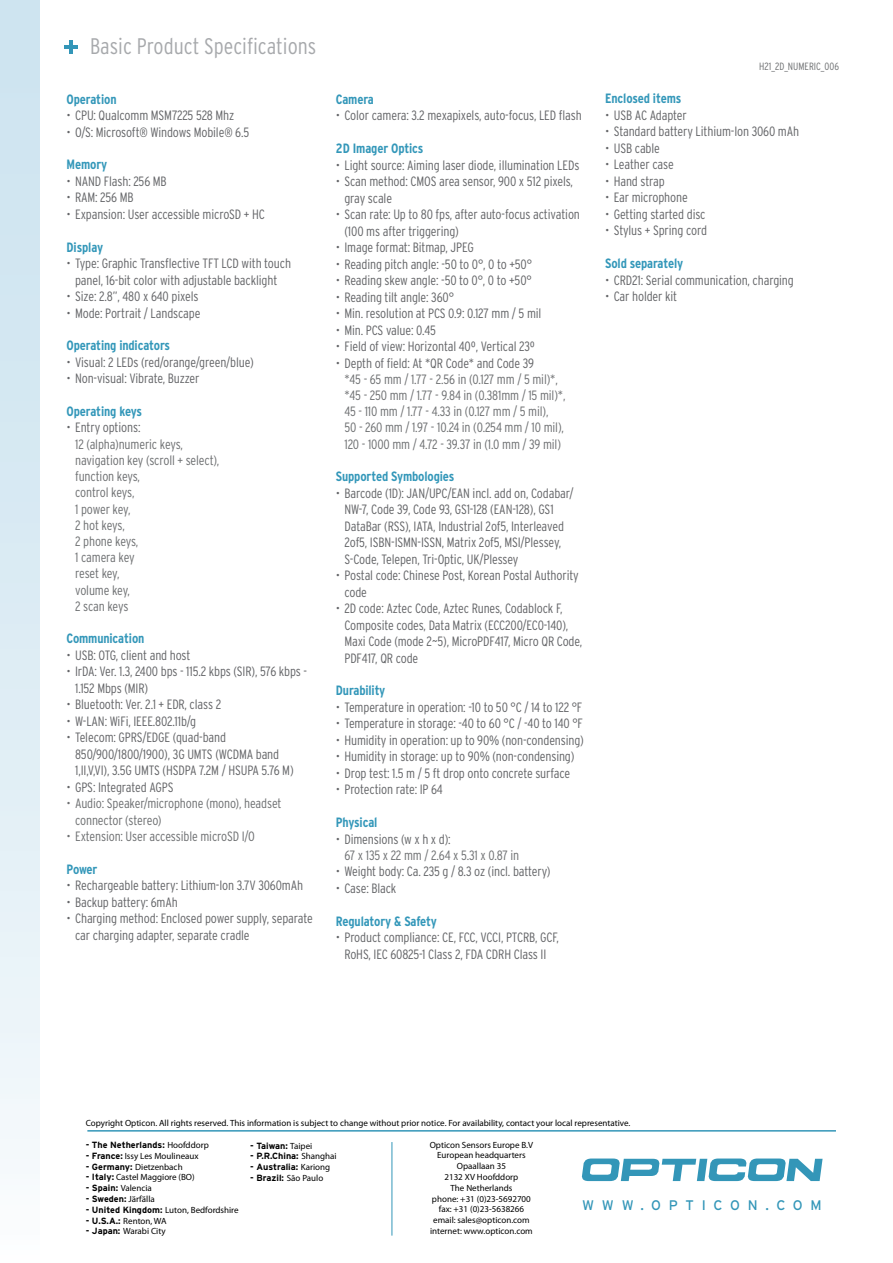
<style>
.page{position:relative;width:893px;height:1263px;background:#fff}
.page>*{position:absolute;margin:0;border:0;box-sizing:border-box;transform-origin:0 0}
.t1{font:300 condensed 22.5px "Interstate";color:#a7a9ac}
.t2{font:13.95px "Interstate";letter-spacing:.56em;color:#3396b8}
.t3{font:300 condensed 13.5px/16.5px "Interstate";letter-spacing:-.01em;color:#636467}
.t4{font:300 condensed 13.5px/16.2px "Interstate";letter-spacing:-.01em;color:#6d6f71}
.t5{font:700 condensed 13.5px "Interstate";letter-spacing:-.01em;color:#3397b9}
.t6{font:300 condensed 10.5px "Interstate";color:#6d6f71}
.t7{font:9px/10.8px "Myriad Pro";color:#000;text-align:center}
.t8{font:700 9px "Interstate";color:#000}
.s1{font-family:"Myriad Pro";font-weight:400}
.s2{font-family:"Interstate";font-weight:700}
</style>
<div class="page">
<div style="left:0;top:0;width:40px;height:1263px;background:linear-gradient(to bottom,#c8e1ee,#f6fafc)"></div>
<hr style="left:65px;top:45px;width:13px;height:4px;background:#3396b8">
<hr style="left:70px;top:40px;width:3px;height:14px;background:#3396b8">
<hr style="left:87px;top:1130px;width:749px;height:1px;background:#3396b8">
<hr style="left:392px;top:1142px;width:1px;height:93px;background:#3396b8">
<svg style="left:581px;top:1158px;width:242px;height:23px"></svg>
<h1 class="t1" style="left:90px;top:33px;width:228px">Basic Product Specifications</h1>
<p class="t5" style="left:67px;top:91px;width:51px">Operation</p>
<p class="t3" style="left:67px;top:107px;width:169px">• CPU: Qualcomm MSM7225 528 Mhz</p>
<p class="t3" style="left:67px;top:124px;width:184px">• O/S: Microsoft® Windows Mobile® 6.5</p>
<p class="t5" style="left:67px;top:157px;width:42px">Memory</p>
<p class="t3" style="left:67px;top:173px;width:102px">• NAND Flash: 256 MB</p>
<p class="t3" style="left:67px;top:189px;width:69px">• RAM: 256 MB</p>
<p class="t3" style="left:67px;top:206px;width:200px">• Expansion: User accessible microSD + HC</p>
<p class="t5" style="left:67px;top:239px;width:38px">Display</p>
<p class="t3" style="left:67px;top:255px;width:226px;text-align:center">• Type: Graphic Transflective TFT LCD with touch panel, 16-bit color with adjustable backlight</p>
<p class="t3" style="left:67px;top:288px;width:133px">• Size: 2.8”, 480 x 640 pixels</p>
<p class="t3" style="left:67px;top:304px;width:135px">• Mode: Portrait / Landscape</p>
<p class="t5" style="left:67px;top:338px;width:105px">Operating indicators</p>
<p class="t3" style="left:67px;top:354px;width:189px">• Visual: 2 LEDs (red/orange/green/blue)</p>
<p class="t3" style="left:67px;top:370px;width:134px">• Non-visual: Vibrate, Buzzer</p>
<p class="t5" style="left:67px;top:404px;width:77px">Operating keys</p>
<p class="t3" style="left:67px;top:419px;width:75px">• Entry options:</p>
<p class="t4" style="left:75px;top:436px;width:146px">12 (alpha)numeric keys, navigation key (scroll + select), function keys,<br>control keys,<br>1 power key,<br>2 hot keys,<br>2 phone keys,<br>1 camera key<br>reset key,<br>volume key,<br>2 scan keys</p>
<p class="t5" style="left:67px;top:631px;width:79px">Communication</p>
<p class="t3" style="left:67px;top:647px;width:125px">• USB: OTG, client and host</p>
<p class="t3" style="left:75px;top:663px;width:233px;text-indent:-9px">• IrDA: Ver. 1.3, 2400 bps - 115.2 kbps (SIR), 576 kbps -<br>1.152 Mbps (MIR)</p>
<p class="t3" style="left:67px;top:696px;width:156px">• Bluetooth: Ver. 2.1 + EDR, class 2</p>
<p class="t3" style="left:67px;top:713px;width:131px">• W-LAN: WiFi, IEEE.802.11b/g</p>
<p class="t3" style="left:75px;top:729px;width:220px;text-indent:-9px">• Telecom: GPRS/EDGE (quad-band<br>850/900/1800/1900), 3G UMTS (WCDMA band<br>1,II,V,VI), 3.5G UMTS (HSDPA 7.2M / HSUPA 5.76 M)</p>
<p class="t3" style="left:67px;top:779px;width:108px">• GPS: Integrated AGPS</p>
<p class="t4" style="left:75px;top:795px;width:208px;text-indent:-9px">• Audio: Speaker/microphone (mono), headset connector (stereo)</p>
<p class="t4" style="left:67px;top:828px;width:190px">• Extension: User accessible microSD I/O</p>
<p class="t5" style="left:67px;top:861px;width:32px">Power</p>
<p class="t3" style="left:67px;top:877px;width:238px">• Rechargeable battery: Lithium-Ion 3.7V 3060mAh</p>
<p class="t3" style="left:67px;top:893px;width:113px">• Backup battery: 6mAh</p>
<p class="t3" style="left:75px;top:910px;width:239px;text-indent:-9px">• Charging method: Enclosed power supply, separate car charging adapter, separate cradle</p>
<p class="t5" style="left:336px;top:91px;width:39px">Camera</p>
<p class="t3" style="left:336px;top:107px;width:247px">• Color camera: 3.2 mexapixels, auto-focus, LED flash</p>
<p class="t5" style="left:336px;top:141px;width:89px">2D Imager Optics</p>
<p class="t3" style="left:336px;top:156px;width:245px">• Light source: Aiming laser diode, illumination LEDs</p>
<p class="t3" style="left:344px;top:173px;width:230px;text-indent:-9px">• Scan method: CMOS area sensor, 900 x 512 pixels, gray scale</p>
<p class="t3" style="left:344px;top:206px;width:237px;text-indent:-9px">• Scan rate: Up to 80 fps, after auto-focus activation (100 ms after triggering)</p>
<p class="t3" style="left:336px;top:239px;width:139px">• Image format: Bitmap, JPEG</p>
<p class="t3" style="left:336px;top:255px;width:198px">• Reading pitch angle: -50 to 0°, 0 to +50°</p>
<p class="t3" style="left:336px;top:272px;width:197px">• Reading skew angle: -50 to 0°, 0 to +50°</p>
<p class="t3" style="left:336px;top:288px;width:120px">• Reading tilt angle: 360°</p>
<p class="t3" style="left:336px;top:305px;width:207px">• Min. resolution at PCS 0.9: 0.127 mm / 5 mil</p>
<p class="t3" style="left:336px;top:321px;width:102px">• Min. PCS value: 0.45</p>
<p class="t3" style="left:336px;top:338px;width:200px">• Field of view: Horizontal 40º, Vertical 23º</p>
<p class="t3" style="left:336px;top:354px;width:200px">• Depth of field: At *QR Code* and Code 39</p>
<p class="t4" style="left:344px;top:371px;width:223px">*45 - 65 mm / 1.77 - 2.56 in (0.127 mm / 5 mil)*, *45 - 250 mm / 1.77 - 9.84 in (0.381mm / 15 mil)*, 45 - 110 mm / 1.77 - 4.33 in (0.127 mm / 5 mil),<br>50 - 260 mm / 1.97 - 10.24 in (0.254 mm / 10 mil), 120 - 1000 mm / 4.72 - 39.37 in (1.0 mm / 39 mil)</p>
<p class="t5" style="left:336px;top:469px;width:120px">Supported Symbologies</p>
<p class="t3" style="left:344px;top:485px;width:231px;text-indent:-9px">• Barcode (1D): JAN/UPC/EAN incl. add on, Codabar/ NW-7, Code 39, Code 93, GS1-128 (EAN-128), GS1<br>DataBar (RSS), IATA, Industrial 2of5, Interleaved 2of5, ISBN-ISMN-ISSN, Matrix 2of5, MSI/Plessey, S-Code, Telepen, Tri-Optic, UK/Plessey</p>
<p class="t3" style="left:344px;top:567px;width:236px;text-indent:-9px">• Postal code: Chinese Post, Korean Postal Authority code</p>
<p class="t3" style="left:344px;top:600px;width:239px;text-indent:-9px">• 2D code: Aztec Code, Aztec Runes, Codablock F, Composite codes, Data Matrix (ECC200/EC0-140), Maxi Code (mode 2~5), MicroPDF417, Micro QR Code, PDF417, QR code</p>
<p class="t5" style="left:336px;top:683px;width:51px">Durability</p>
<p class="t3" style="left:336px;top:699px;width:248px">• Temperature in operation: -10 to 50 °C / 14 to 122 °F</p>
<p class="t3" style="left:336px;top:715px;width:249px">• Temperature in storage: -40 to 60 °C / -40 to 140 °F</p>
<p class="t3" style="left:336px;top:732px;width:250px">• Humidity in operation: up to 90% (non-condensing)</p>
<p class="t3" style="left:336px;top:748px;width:240px">• Humidity in storage: up to 90% (non-condensing)</p>
<p class="t3" style="left:336px;top:765px;width:236px">• Drop test: 1.5 m / 5 ft drop onto concrete surface</p>
<p class="t3" style="left:336px;top:781px;width:108px">• Protection rate: IP 64</p>
<p class="t5" style="left:336px;top:815px;width:43px">Physical</p>
<p class="t3" style="left:336px;top:830px;width:116px">• Dimensions (w x h x d):</p>
<p class="t4" style="left:344px;top:847px;width:176px">67 x 135 x 22 mm / 2.64 x 5.31 x 0.87 in</p>
<p class="t3" style="left:336px;top:863px;width:216px">• Weight body: Ca. 235 g / 8.3 oz (incl. battery)</p>
<p class="t3" style="left:336px;top:880px;width:62px">• Case: Black</p>
<p class="t5" style="left:336px;top:913px;width:102px">Regulatory &amp; Safety</p>
<p class="t3" style="left:336px;top:929px;width:224px;text-align:center">• Product compliance: CE, FCC, VCCI, PTCRB, GCF,<br>RoHS, IEC 60825-1 Class 2, FDA CDRH Class II</p>
<p class="t6" style="left:759px;top:60px;width:81px">H21_2D_NUMERIC_006</p>
<p class="t5" style="left:605px;top:91px;width:78px">Enclosed items</p>
<p class="t3" style="left:605px;top:107px;width:83px">• USB AC Adapter</p>
<p class="t3" style="left:605px;top:123px;width:195px">• Standard battery Lithium-Ion 3060 mAh</p>
<p class="t3" style="left:605px;top:140px;width:56px">• USB cable</p>
<p class="t3" style="left:605px;top:156px;width:70px">• Leather case</p>
<p class="t3" style="left:605px;top:173px;width:61px">• Hand strap</p>
<p class="t3" style="left:605px;top:189px;width:84px">• Ear microphone</p>
<p class="t3" style="left:605px;top:206px;width:102px">• Getting started disc</p>
<p class="t3" style="left:605px;top:222px;width:103px">• Stylus + Spring cord</p>
<p class="t5" style="left:605px;top:256px;width:79px">Sold separately</p>
<p class="t3" style="left:605px;top:272px;width:190px">• CRD21: Serial communication, charging</p>
<p class="t3" style="left:605px;top:288px;width:73px">• Car holder kit</p>
<p class="t7" style="left:86px;top:1118px;width:546px">Copyright Opticon. All rights reserved. This information is subject to change without prior notice. For availability, contact your local representative.</p>
<p class="t8" style="left:86px;top:1140px;width:125px">- The Netherlands: <span class="s1">Hoofddorp</span></p>
<p class="t7" style="left:86px;top:1150px;width:115px"><span class="s2">- France:</span> Issy Les Moulineaux</p>
<p class="t7" style="left:86px;top:1161px;width:98px"><span class="s2">- Germany:</span> Dietzenbach</p>
<p class="t7" style="left:86px;top:1172px;width:110px"><span class="s2">- Italy:</span> Castel Maggiore (BO)</p>
<p class="t7" style="left:86px;top:1183px;width:68px"><span class="s2">- Spain:</span> Valencia</p>
<p class="t8" style="left:86px;top:1194px;width:71px">- Sweden: <span class="s1">Järfälla</span></p>
<p class="t7" style="left:86px;top:1204px;width:154px"><span class="s2">- United Kingdom:</span> Luton, Bedfordshire</p>
<p class="t7" style="left:86px;top:1215px;width:82px"><span class="s2">- U.S.A.:</span> Renton, WA</p>
<p class="t7" style="left:86px;top:1226px;width:81px"><span class="s2">- Japan:</span> Warabi City</p>
<p class="t7" style="left:430px;top:1139px;width:105px">Opticon Sensors Europe B.V<br>European headquarters<br>Opaallaan 35<br>2132 XV Hoofddorp<br>The Netherlands<br>phone: +31 (0)23-5692700 fax: +31 (0)23-5638266 email: sales@opticon.com internet: www.opticon.com</p>
<p class="t8" style="left:250px;top:1140px;width:64px">- Taiwan: <span class="s1">Taipei</span></p>
<p class="t8" style="left:250px;top:1151px;width:88px">- P.R.China: <span class="s1">Shanghai</span></p>
<p class="t8" style="left:250px;top:1162px;width:81px">- Australia: <span class="s1">Kariong</span></p>
<p class="t8" style="left:250px;top:1173px;width:74px">- Brazil: <span class="s1">São Paulo</span></p>
<p class="t2" style="left:582px;top:1197px;width:241px">WWW.OPTICON.COM</p>
</div>
